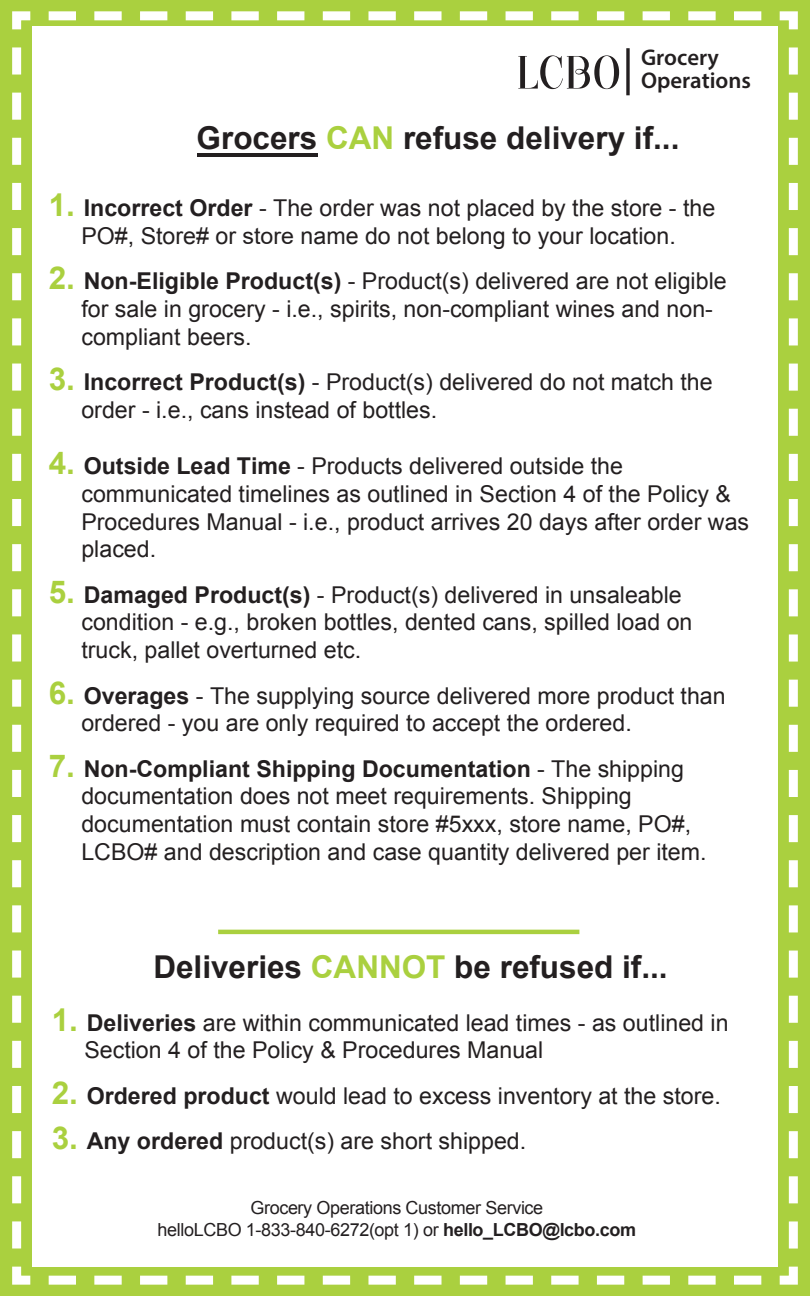
<style>
.page{position:relative;width:810px;height:1296px;background:#aad03f}
.page>*{position:absolute;margin:0;border:0;box-sizing:border-box;transform-origin:0 0}
.t1{font:700 31.5px "Arial";color:#231f20}
.t2{font:23.18px/27.9px "Arial";color:#231f20}
.t3{font:600 22.72px/22.7px "Myriad Pro";color:#231f20}
.t4{font:18px/21.6px "Arial";letter-spacing:-.02em;color:#231f20;text-align:center}
.s1{color:#aad03f}
.s2{font-weight:700;font-size:31.5px;color:#aad03f}
.s3{font-weight:700}
</style>
<div class="page">
<div style="left:12px;top:11px;width:786px;height:1274px;background:#fff"></div>
<svg style="left:518px;top:55px;width:101px;height:34px;background:#bfbebe"></svg>
<svg style="left:626px;top:48px;width:4px;height:47px"></svg>
<hr style="left:218px;top:930px;width:361px;height:4px;background:#aad03f">
<hr style="left:197px;top:153px;width:120px;height:4px;background:#231f20">
<p class="t3" style="left:641px;top:46px;width:111px">Grocery<br>Operations</p>
<p class="t1" style="left:197px;top:116px;width:484px">Grocers <span class="s1">CAN</span> refuse delivery if...</p>
<p class="t2" style="left:49px;top:194px;width:668px;text-align:center"><span class="s2">1.</span> <span class="s3">Incorrect Order</span> - The order was not placed by the store - the<br>PO#, Store# or store name do not belong to your location.</p>
<p class="t2" style="left:81px;top:267px;width:647px;text-indent:-33px"><span class="s2">2.</span> <span class="s3">Non-Eligible Product(s)</span> - Product(s) delivered are not eligible for sale in grocery - i.e., spirits, non-compliant wines and non&shy;compliant beers.</p>
<p class="t2" style="left:81px;top:368px;width:633px;text-indent:-33px"><span class="s2">3.</span> <span class="s3">Incorrect Product(s)</span> - Product(s) delivered do not match the order - i.e., cans instead of bottles.</p>
<p class="t2" style="left:81px;top:452px;width:669px;text-indent:-33px"><span class="s2">4.</span> <span class="s3">Outside Lead Time</span> - Products delivered outside the communicated timelines as outlined in Section 4 of the Policy &amp; Procedures Manual - i.e., product arrives 20 days after order was placed.</p>
<p class="t2" style="left:81px;top:581px;width:613px;text-indent:-33px"><span class="s2">5.</span> <span class="s3">Damaged Product(s)</span> - Product(s) delivered in unsaleable condition - e.g., broken bottles, dented cans, spilled load on truck, pallet overturned etc.</p>
<p class="t2" style="left:81px;top:681px;width:646px;text-indent:-33px"><span class="s2">6.</span> <span class="s3">Overages</span> - The supplying source delivered more product than ordered - you are only required to accept the ordered.</p>
<p class="t2" style="left:81px;top:754px;width:627px;text-indent:-33px"><span class="s2">7.</span> <span class="s3">Non-Compliant Shipping Documentation</span> - The shipping documentation does not meet requirements. Shipping documentation must contain store #5xxx, store name, PO#, LCBO# and description and case quantity delivered per item.</p>
<p class="t1" style="left:153px;top:950px;width:516px">Deliveries <span class="s1">CANNOT</span> be refused if...</p>
<p class="t2" style="left:84px;top:1009px;width:646px;text-indent:-33px"><span class="s2">1.</span> <span class="s3">Deliveries</span> are within communicated lead times - as outlined in<br>Section 4 of the Policy &amp; Procedures Manual</p>
<p class="t2" style="left:52px;top:1082px;width:671px"><span class="s2">2.</span> <span class="s3">Ordered product</span> would lead to excess inventory at the store.</p>
<p class="t2" style="left:52px;top:1127px;width:476px"><span class="s2">3.</span> <span class="s3">Any ordered</span> product(s) are short shipped.</p>
<p class="t4" style="left:158px;top:1197px;width:480px">Grocery Operations Customer Service<br>helloLCBO 1-833-840-6272(opt 1) or <span class="s3">hello_LCBO@lcbo.com</span></p>
</div>
